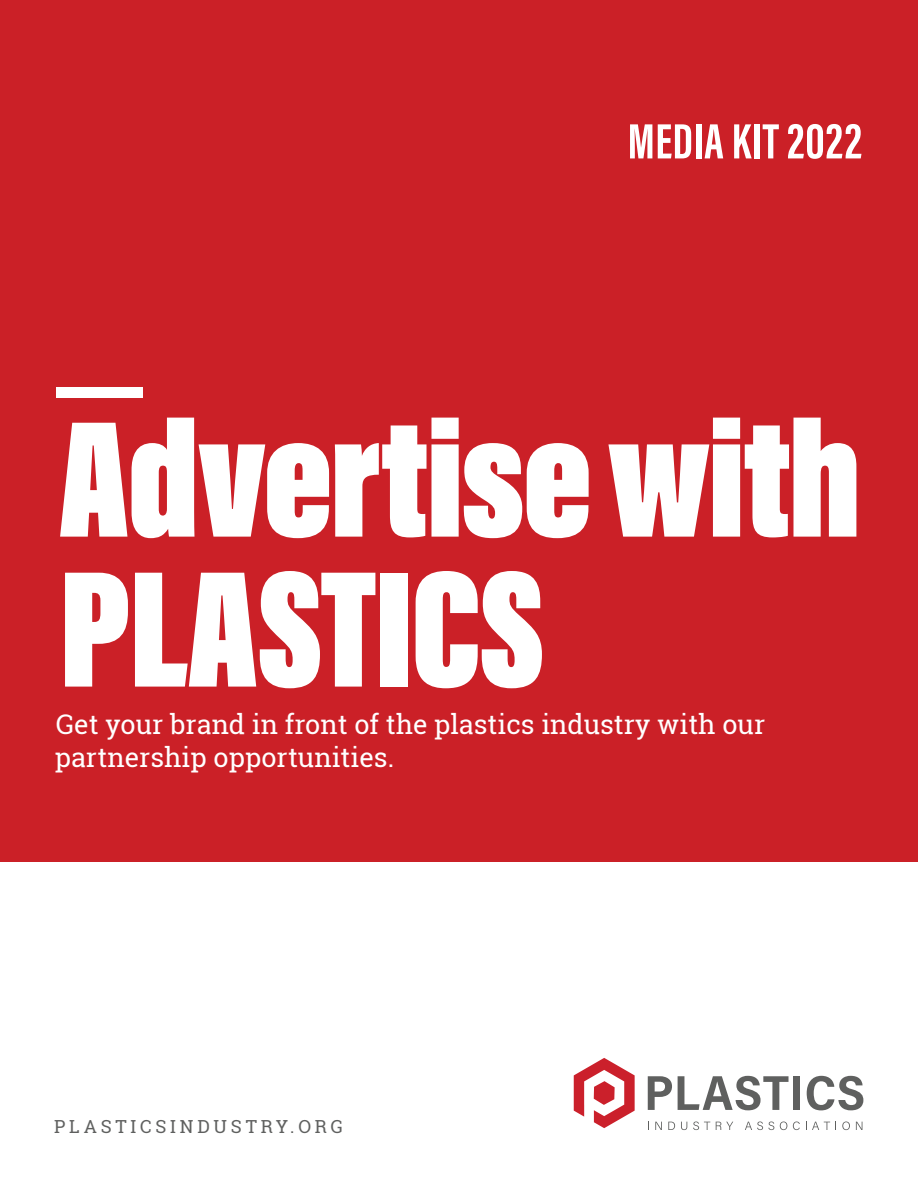
<style>
.page{position:relative;width:918px;height:1188px;background:#fff}
.page>*{position:absolute;margin:0;border:0;box-sizing:border-box;transform-origin:0 0}
.t1{font:900 171px/150px "Acumin Pro Extra Cond";letter-spacing:-.015em;color:#fff}
.t2{font:700 51px "Acumin Pro Extra Cond";letter-spacing:.015em;color:#fff}
.t3{font:27px/33px "Roboto Slab";color:#fff}
.t4{font:18px "Roboto Slab";letter-spacing:.21em;color:#5f605f}
</style>
<div class="page">
<div style="left:0;top:0;width:918px;height:862px;background:#cb2027"></div>
<svg style="left:574px;top:1058px;width:61px;height:70px"></svg>
<svg style="left:648px;top:1076px;width:24px;height:34px"></svg>
<svg style="left:678px;top:1076px;width:111px;height:34px"></svg>
<div style="left:794px;top:1076px;width:6px;height:34px;background:#5f605f"></div>
<svg style="left:807px;top:1076px;width:56px;height:34px"></svg>
<svg style="left:655px;top:1122px;width:7px;height:8px"></svg>
<svg style="left:668px;top:1122px;width:7px;height:8px"></svg>
<svg style="left:681px;top:1122px;width:6px;height:8px"></svg>
<svg style="left:693px;top:1122px;width:17px;height:8px"></svg>
<svg style="left:716px;top:1122px;width:17px;height:8px"></svg>
<svg style="left:745px;top:1122px;width:29px;height:8px"></svg>
<svg style="left:780px;top:1122px;width:7px;height:8px"></svg>
<svg style="left:793px;top:1122px;width:7px;height:8px"></svg>
<svg style="left:806px;top:1122px;width:24px;height:8px"></svg>
<svg style="left:842px;top:1122px;width:8px;height:8px"></svg>
<svg style="left:856px;top:1122px;width:6px;height:8px"></svg>
<div style="left:56px;top:387px;width:87px;height:10px;background:#fff"></div>
<h2 class="t2" style="left:628px;top:110px;width:236px">MEDIA KIT 2022</h2>
<h1 class="t1" style="left:58px;top:403px;width:804px">Advertise with<br>PLASTICS</h1>
<p class="t3" style="left:55px;top:707px;width:712px">Get your brand in front of the plastics industry with our partnership opportunities.</p>
<p class="t4" style="left:54px;top:1114px;width:290px">PLASTICSINDUSTRY.ORG</p>
</div>
